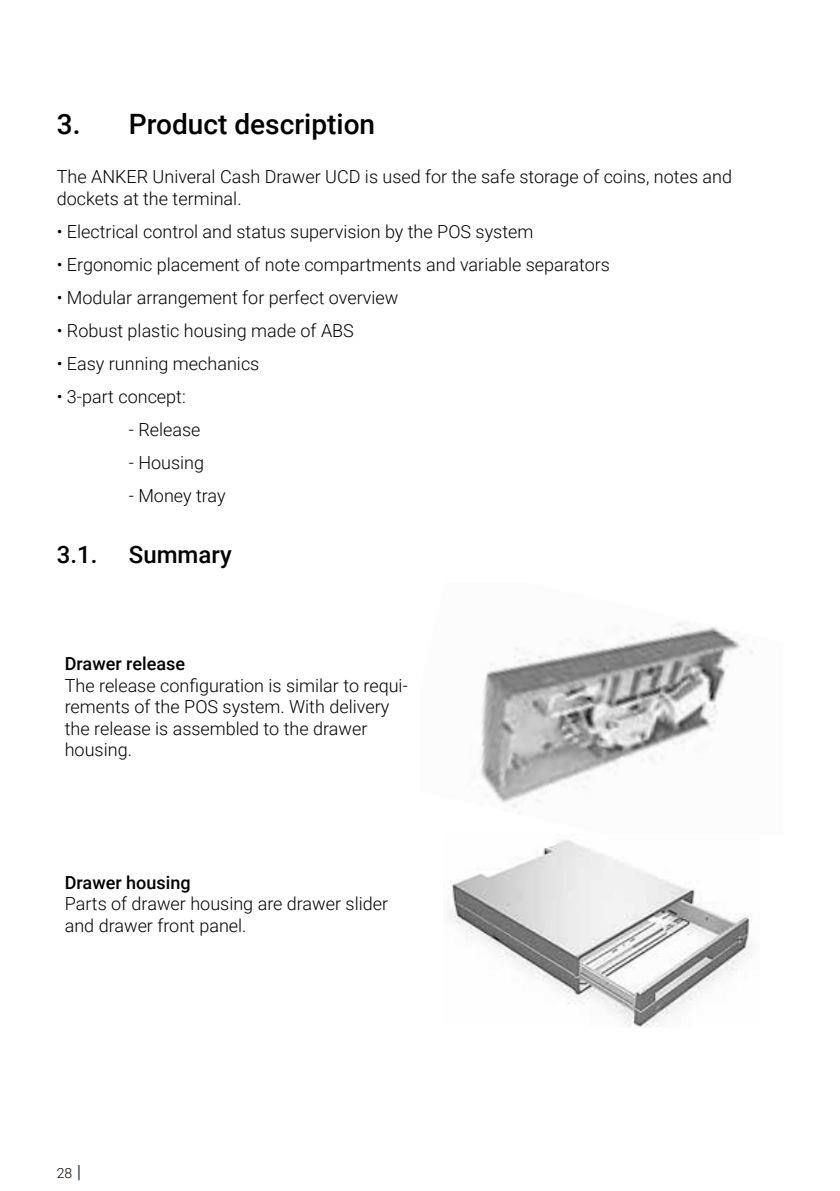
<style>
.page{position:relative;width:840px;height:1191px;background:#fff}
.page>*{position:absolute;margin:0;border:0;box-sizing:border-box;transform-origin:0 0}
.t1{font:500 28px "Roboto";color:#000}
.t2{font:500 24px "Roboto";color:#000}
.t3{font:300 18px/21.6px "Roboto";color:#000}
.t4{font:500 18px "Roboto";color:#000}
.t5{font:300 14px "Roboto";color:#000}
.s1{font-weight:500;font-size:18px;color:#4b545e}
</style>
<div class="page">
<img style="left:480px;top:623px;width:273px;height:185px">
<img style="left:443px;top:840px;width:306px;height:187px">
<h1 class="t1" style="left:57px;top:105px;width:320px">3. Product description</h1>
<p class="t3" style="left:57px;top:165px;width:676px">The ANKER Univeral Cash Drawer UCD is used for the safe storage of coins, notes and dockets at the terminal.</p>
<p class="t3" style="left:57px;top:220px;width:478px">• Electrical control and status supervision by the POS system</p>
<p class="t3" style="left:57px;top:253px;width:554px">• Ergonomic placement of note compartments and variable separators</p>
<p class="t3" style="left:57px;top:286px;width:343px">• Modular arrangement for perfect overview</p>
<p class="t3" style="left:57px;top:319px;width:298px">• Robust plastic housing made of ABS</p>
<p class="t3" style="left:57px;top:352px;width:204px">• Easy running mechanics</p>
<p class="t3" style="left:57px;top:385px;width:130px">• 3-part concept:</p>
<p class="t3" style="left:129px;top:418px;width:73px">- Release</p>
<p class="t3" style="left:129px;top:451px;width:77px">- Housing</p>
<p class="t3" style="left:129px;top:483px;width:98px">- Money tray</p>
<h2 class="t2" style="left:57px;top:538px;width:42px">3.1.</h2>
<h2 class="t2" style="left:129px;top:538px;width:104px">Summary</h2>
<p class="t4" style="left:65px;top:651px;width:122px">Drawer release</p>
<p class="t3" style="left:65px;top:673px;width:344px">The release configuration is similar to requi&shy;rements of the POS system. With delivery the release is assembled to the drawer housing.</p>
<p class="t4" style="left:65px;top:869px;width:127px">Drawer housing</p>
<p class="t3" style="left:65px;top:892px;width:325px">Parts of drawer housing are drawer slider and drawer front panel.</p>
<p class="t5" style="left:57px;top:1163px;width:26px">28 <span class="s1">|</span></p>
</div>
